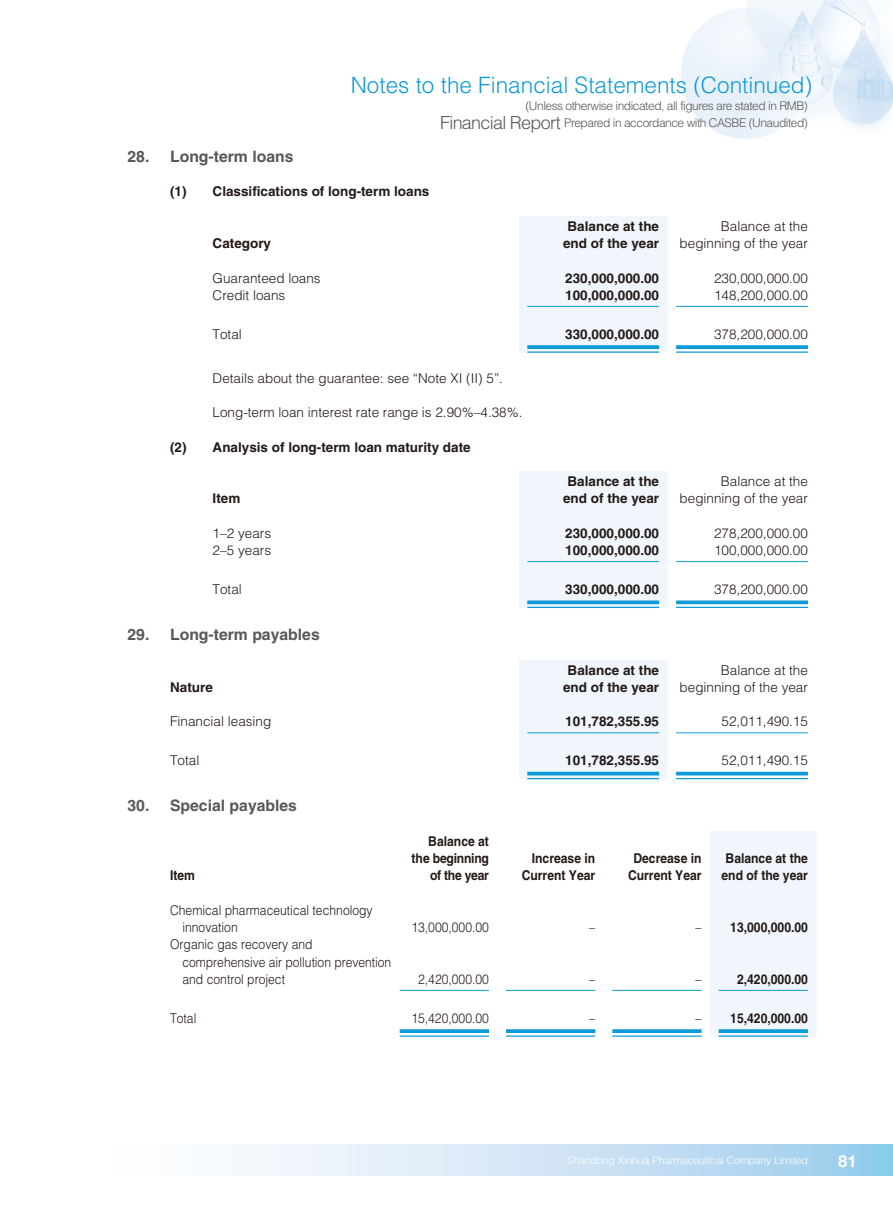
<style>
.page{position:relative;width:893px;height:1212px;background:#fff}
.page>*{position:absolute;margin:0;border:0;box-sizing:border-box;transform-origin:0 0}
.t1{font:300 22.5px "Helvetica LT Std";color:#0d9ad8}
.t2{font:700 16.5px "Helvetica Neue LT Std";color:#fff}
.t3{font:700 15.75px "Helvetica LT Std";color:#595857}
.t4{font:300 13.5px/17.2px "Helvetica LT Std";color:#231916;text-align:right}
.t5{font:700 13.5px/17.2px "Helvetica LT Std";color:#231916;text-align:center}
.t6{font:300 13.5px/17.2px "Helvetica LT Std";color:#231916;scale:.9 1}
.t7{font:700 13.5px/17.2px "Helvetica LT Std";color:#231916;text-align:right;scale:.9 1}
.t8{font:700 13.5px/17.2px "Helvetica LT Std";letter-spacing:-.02em;color:#231916;text-align:right;scale:.9 1}
.t9{font:300 12px/17.1px "Helvetica LT Std";letter-spacing:-.04em;color:#595857;text-align:right}
.t10{font:300 10.5px "Helvetica LT Std";letter-spacing:-.01em;color:#fff}
.s1{font-size:18px}
.s2{font-weight:300}
</style>
<div class="page">
<svg style="left:243px;top:1145px;width:650px;height:31px;background:#cbe3f4"></svg>
<img style="left:681px;top:0;width:212px;height:139px">
<div style="left:519px;top:216px;width:148px;height:137px;background:#f0f6fc"></div>
<hr style="left:527px;top:306px;width:132px;height:1px;background:#0d9ad8">
<hr style="left:676px;top:306px;width:132px;height:1px;background:#0d9ad8">
<svg style="left:527px;top:345px;width:132px;height:4px"></svg>
<hr style="left:527px;top:351px;width:132px;height:2px;background:#0d9ad8">
<svg style="left:676px;top:345px;width:132px;height:4px"></svg>
<hr style="left:676px;top:351px;width:132px;height:2px;background:#0d9ad8">
<div style="left:519px;top:471px;width:148px;height:137px;background:#f0f6fc"></div>
<hr style="left:527px;top:561px;width:132px;height:1px;background:#0d9ad8">
<hr style="left:676px;top:561px;width:132px;height:1px;background:#0d9ad8">
<svg style="left:527px;top:600px;width:132px;height:4px"></svg>
<hr style="left:527px;top:607px;width:132px;height:1px;background:#0d9ad8">
<svg style="left:676px;top:600px;width:132px;height:4px"></svg>
<hr style="left:676px;top:607px;width:132px;height:1px;background:#0d9ad8">
<div style="left:519px;top:660px;width:148px;height:119px;background:#f0f6fc"></div>
<hr style="left:527px;top:732px;width:132px;height:1px;background:#0d9ad8">
<hr style="left:676px;top:732px;width:132px;height:1px;background:#0d9ad8">
<hr style="left:527px;top:772px;width:132px;height:3px;background:#0d9ad8">
<hr style="left:527px;top:778px;width:132px;height:1px;background:#0d9ad8">
<hr style="left:676px;top:772px;width:132px;height:3px;background:#0d9ad8">
<hr style="left:676px;top:778px;width:132px;height:1px;background:#0d9ad8">
<div style="left:710px;top:831px;width:106px;height:206px;background:#f0f6fc"></div>
<hr style="left:400px;top:990px;width:89px;height:1px;background:#0d9ad8">
<hr style="left:506px;top:990px;width:89px;height:1px;background:#0d9ad8">
<hr style="left:612px;top:990px;width:90px;height:1px;background:#0d9ad8">
<hr style="left:719px;top:990px;width:89px;height:1px;background:#0d9ad8">
<svg style="left:400px;top:1029px;width:89px;height:4px"></svg>
<hr style="left:400px;top:1035px;width:89px;height:2px;background:#0d9ad8">
<svg style="left:506px;top:1029px;width:89px;height:4px"></svg>
<hr style="left:506px;top:1035px;width:89px;height:2px;background:#0d9ad8">
<svg style="left:612px;top:1029px;width:90px;height:4px"></svg>
<hr style="left:612px;top:1035px;width:90px;height:2px;background:#0d9ad8">
<svg style="left:719px;top:1029px;width:89px;height:4px"></svg>
<hr style="left:719px;top:1035px;width:89px;height:2px;background:#0d9ad8">
<h1 class="t1" style="left:351px;top:71px;width:463px">Notes to the Financial Statements (Continued)</h1>
<p class="t3" style="left:128px;top:147px;width:167px">28. Long-term loans</p>
<p class="t5" style="left:170px;top:183px;width:261px">(1) Classifications of long-term loans</p>
<p class="t5" style="left:213px;top:235px;width:60px">Category</p>
<p class="t9" style="left:440px;top:97px;width:369px">(Unless otherwise indicated, all figures are stated in RMB)<br><span class="s1">Financial Report</span> Prepared in accordance with CASBE (Unaudited)</p>
<p class="t5" style="left:563px;top:217px;width:98px">Balance at the end of the year</p>
<p class="t4" style="left:680px;top:217px;width:130px">Balance at the beginning of the year</p>
<p class="t4" style="left:213px;top:269px;width:110px">Guaranteed loans</p>
<p class="t5" style="left:565px;top:269px;width:95px">230,000,000.00</p>
<p class="t4" style="left:714px;top:269px;width:95px">230,000,000.00</p>
<p class="t4" style="left:213px;top:286px;width:74px">Credit loans</p>
<p class="t5" style="left:565px;top:286px;width:95px">100,000,000.00</p>
<p class="t4" style="left:714px;top:286px;width:95px">148,200,000.00</p>
<p class="t4" style="left:213px;top:325px;width:31px">Total</p>
<p class="t5" style="left:565px;top:325px;width:95px">330,000,000.00</p>
<p class="t4" style="left:714px;top:325px;width:95px">378,200,000.00</p>
<p class="t4" style="left:213px;top:369px;width:292px">Details about the guarantee: see “Note XI (II) 5”.</p>
<p class="t4" style="left:213px;top:404px;width:311px">Long-term loan interest rate range is 2.90%–4.38%.</p>
<p class="t5" style="left:170px;top:438px;width:302px">(2) Analysis of long-term loan maturity date</p>
<p class="t5" style="left:213px;top:490px;width:29px">Item</p>
<p class="t5" style="left:563px;top:473px;width:98px">Balance at the end of the year</p>
<p class="t4" style="left:680px;top:473px;width:130px">Balance at the beginning of the year</p>
<p class="t4" style="left:213px;top:524px;width:60px">1–2 years</p>
<p class="t5" style="left:565px;top:524px;width:95px">230,000,000.00</p>
<p class="t4" style="left:714px;top:524px;width:95px">278,200,000.00</p>
<p class="t4" style="left:213px;top:542px;width:60px">2–5 years</p>
<p class="t5" style="left:565px;top:542px;width:95px">100,000,000.00</p>
<p class="t4" style="left:714px;top:542px;width:95px">100,000,000.00</p>
<p class="t4" style="left:213px;top:581px;width:31px">Total</p>
<p class="t5" style="left:565px;top:581px;width:95px">330,000,000.00</p>
<p class="t4" style="left:714px;top:581px;width:95px">378,200,000.00</p>
<p class="t3" style="left:128px;top:625px;width:194px">29. Long-term payables</p>
<p class="t5" style="left:170px;top:678px;width:44px">Nature</p>
<p class="t5" style="left:563px;top:661px;width:98px">Balance at the end of the year</p>
<p class="t4" style="left:680px;top:661px;width:130px">Balance at the beginning of the year</p>
<p class="t4" style="left:170px;top:713px;width:103px">Financial leasing</p>
<p class="t5" style="left:565px;top:713px;width:95px">101,782,355.95</p>
<p class="t4" style="left:722px;top:713px;width:88px">52,011,490.15</p>
<p class="t4" style="left:170px;top:752px;width:31px">Total</p>
<p class="t5" style="left:565px;top:752px;width:95px">101,782,355.95</p>
<p class="t4" style="left:722px;top:752px;width:88px">52,011,490.15</p>
<p class="t3" style="left:128px;top:796px;width:171px">30. Special payables</p>
<p class="t7" style="left:170px;top:867px;width:29px">Item</p>
<p class="t6" style="left:182px;top:901px;width:213px;text-indent:-12px">Chemical pharmaceutical technology innovation</p>
<p class="t6" style="left:182px;top:936px;width:234px;text-indent:-12px">Organic gas recovery and comprehensive air pollution prevention and control project</p>
<p class="t8" style="left:412px;top:832px;width:88px">Balance at the beginning of the year</p>
<p class="t7" style="left:522px;top:849px;width:83px">Increase in<br>Current Year</p>
<p class="t7" style="left:628px;top:849px;width:83px;text-align:center">Decrease in<br>Current Year</p>
<p class="t7" style="left:721px;top:849px;width:98px;text-align:left">Balance at the end of the year</p>
<p class="t6" style="left:411px;top:918px;width:88px">13,000,000.00</p>
<p class="t6" style="left:589px;top:918px;width:8px">–</p>
<p class="t7" style="left:696px;top:918px;width:126px"><span class="s2">–</span> 13,000,000.00</p>
<p class="t6" style="left:418px;top:970px;width:80px">2,420,000.00</p>
<p class="t6" style="left:589px;top:970px;width:8px">–</p>
<p class="t6" style="left:696px;top:970px;width:8px">–</p>
<p class="t7" style="left:737px;top:970px;width:80px">2,420,000.00</p>
<p class="t6" style="left:170px;top:1009px;width:31px">Total</p>
<p class="t6" style="left:411px;top:1009px;width:88px">15,420,000.00</p>
<p class="t6" style="left:589px;top:1009px;width:8px">–</p>
<p class="t7" style="left:696px;top:1009px;width:126px"><span class="s2">–</span> 15,420,000.00</p>
<p class="t10" style="left:567px;top:1153px;width:242px">Shandong Xinhua Pharmaceutical Company Limited</p>
<p class="t2" style="left:838px;top:1151px;width:20px">81</p>
</div>
